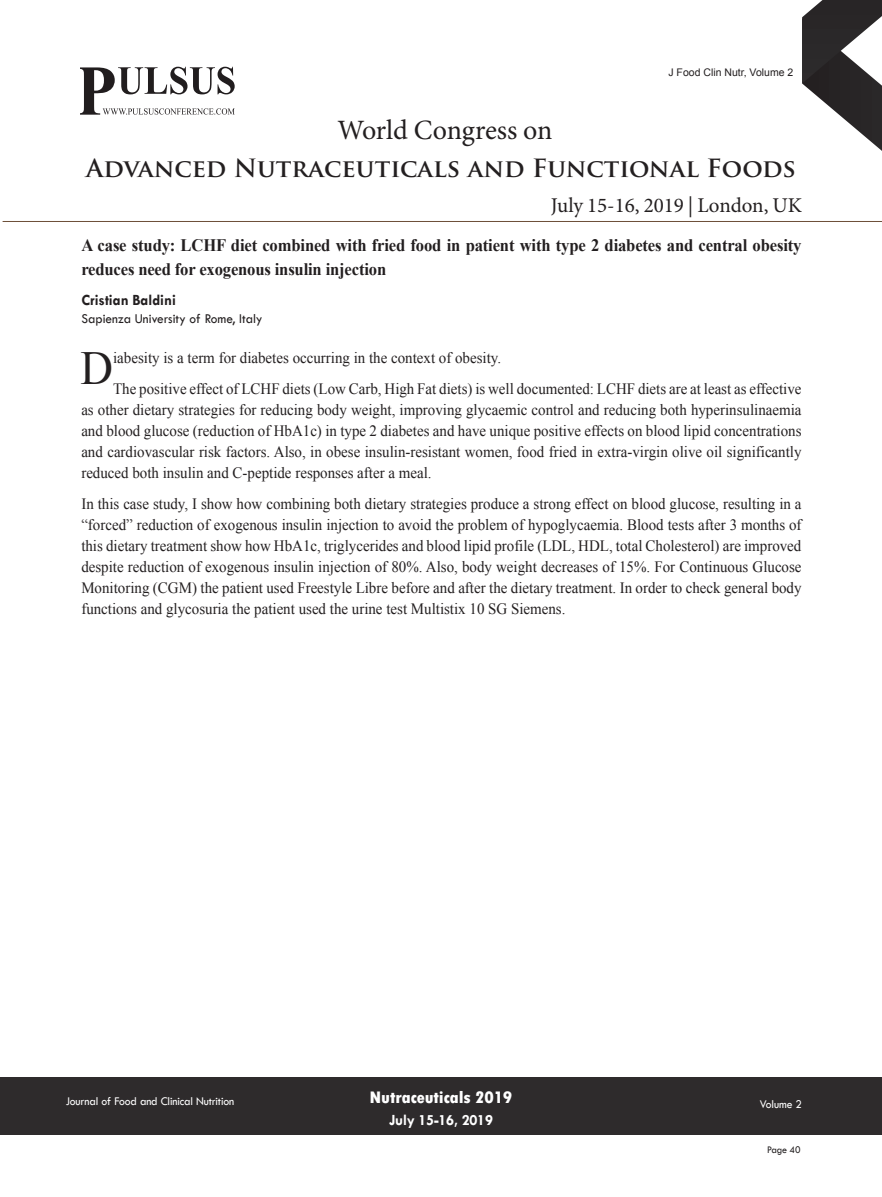
<style>
.page{position:relative;width:882px;height:1197px;background:#fff}
.page>*{position:absolute;margin:0;border:0;box-sizing:border-box;transform-origin:0 0}
.Abstract{font:47.43px "Times New Roman";color:#231f20;scale:.95 1}
.t1{font:28px "Minion Pro";letter-spacing:-.005em;color:#231f20}
.t2{font:700 24.5px "Trajan Pro";color:#231f20}
.t3{font:21px "Minion Pro";color:#231f20}
.t4{font:700 17.5px/24.5px "Times New Roman";letter-spacing:-.01em;color:#231f20;scale:.95 1}
.t5{font:800 condensed 17.5px "Tw Cen";letter-spacing:-.01em;color:#fff;scale:1.1 1}
.Abstract-2{font:15.75px/21px "Times New Roman";color:#231f20;text-align:justify;scale:.95 1}
.Name{font:700 15.75px "Tw Cen";color:#231f20;scale:.95 1}
.t6{font:700 15.75px "Tw Cen";letter-spacing:-.01em;color:#fff;scale:.95 1}
.Affiliation{font:14px "Tw Cen";color:#231f20;scale:.95 1}
.t7{font:12.25px "Tw Cen";letter-spacing:-.01em;color:#fff;scale:.95 1}
.t8{font:10.5px "Arial";color:#231f20}
.t9{font:10.5px "Tw Cen";letter-spacing:-.02em;color:#231f20;scale:.95 1}
</style>
<div class="page">
<svg style="left:802px;top:0;width:80px;height:151px"></svg>
<div style="left:0;top:1077px;width:882px;height:58px;background:#2e2b2c"></div>
<svg style="left:80px;top:67px;width:155px;height:48px"></svg>
<hr style="left:3px;top:221px;width:879px;height:1px;background:#6d4e38">
<h2 class="t1" style="left:338px;top:111px;width:216px">World Congress on</h2>
<p class="t8" style="left:668px;top:65px;width:126px">J Food Clin Nutr, Volume 2</p>
<h3 class="t2" style="left:86px;top:153px;width:711px">Advanced Nutraceuticals and Functional Foods</h3>
<h3 class="t3" style="left:551px;top:191px;width:253px">July 15-16, 2019 | London, UK</h3>
<p class="t4" style="left:81px;top:232px;width:760px">A case study: LCHF diet combined with fried food in patient with type 2 diabetes and central obesity reduces need for exogenous insulin injection</p>
<p class="Name" style="left:81px;top:291px;width:101px">Cristian Baldini</p>
<p class="Affiliation" style="left:81px;top:310px;width:192px">Sapienza University of Rome, Italy</p>
<p class="Abstract" style="left:81px;top:337px;width:36px">D</p>
<p class="Abstract-2" style="left:113px;top:347px;width:410px">iabesity is a term for diabetes occurring in the context of obesity.</p>
<p class="Abstract-2" style="left:81px;top:378px;width:760px;text-indent:32px">The positive effect of LCHF diets (Low Carb, High Fat diets) is well documented: LCHF diets are at least as effective as other dietary strategies for reducing body weight, improving glycaemic control and reducing both hyperinsulinaemia and blood glucose (reduction of HbA1c) in type 2 diabetes and have unique positive effects on blood lipid concentrations and cardiovascular risk factors. Also, in obese insulin-resistant women, food fried in extra-virgin olive oil significantly reduced both insulin and C-peptide responses after a meal.</p>
<p class="Abstract-2" style="left:81px;top:493px;width:760px">In this case study, I show how combining both dietary strategies produce a strong effect on blood glucose, resulting in a “forced” reduction of exogenous insulin injection to avoid the problem of hypoglycaemia. Blood tests after 3 months of this dietary treatment show how HbA1c, triglycerides and blood lipid profile (LDL, HDL, total Cholesterol) are improved despite reduction of exogenous insulin injection of 80%. Also, body weight decreases of 15%. For Continuous Glucose Monitoring (CGM) the patient used Freestyle Libre before and after the dietary treatment. In order to check general body functions and glycosuria the patient used the urine test Multistix 10 SG Siemens.</p>
<p class="t7" style="left:66px;top:1094px;width:179px">Journal of Food and Clinical Nutrition</p>
<p class="t5" style="left:370px;top:1087px;width:131px">Nutraceuticals 2019</p>
<p class="t6" style="left:389px;top:1111px;width:111px">July 15-16, 2019</p>
<p class="t7" style="left:760px;top:1097px;width:46px">Volume 2</p>
<p class="t9" style="left:767px;top:1143px;width:37px">Page 40</p>
</div>
